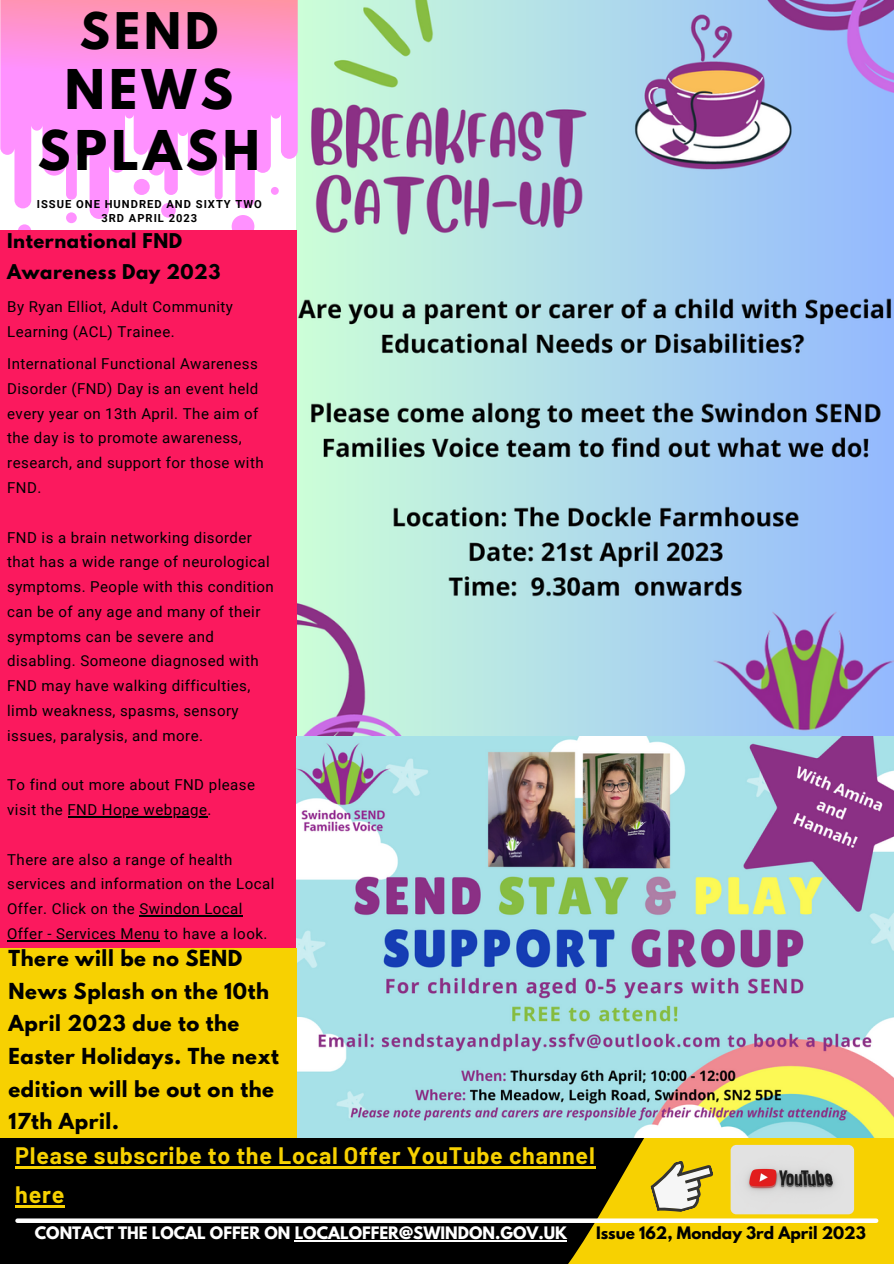
<style>
.page{position:relative;width:894px;height:1264px;background:#fff}
.page>*{position:absolute;margin:0;border:0;box-sizing:border-box;transform-origin:0 0}
.t1{font:700 48.45px/61.3px "League Spartan";letter-spacing:.09em;color:#000;text-align:center}
.t2{font:700 44.7px "League Spartan";color:#000}
.t3{font:700 23.25px/39.5px "Barlow";letter-spacing:.03em;color:#f7d101}
.t4{font:700 19.5px/32.7px "League Spartan";letter-spacing:.03em;color:#000}
.t5{font:700 18px/30.5px "League Spartan";letter-spacing:.03em;color:#000}
.t6{font:700 15.3px "League Spartan";color:#fff}
.t7{font:700 15.3px "League Spartan";color:#000}
.t8{font:15px/24.8px "Roboto";letter-spacing:.03em;color:#000}
.t9{font:700 11.1px/14.1px "Roboto";letter-spacing:.09em;color:#000;text-align:center}
</style>
<div class="page">
<div style="left:0;top:1138px;width:762px;height:125px;background:#000"></div>
<svg style="left:342px;top:1137px;width:551px;height:126px"></svg>
<svg style="left:17px;top:1218px;width:858px;height:4px;background:#eae9e1"></svg>
<svg style="left:645px;top:1153px;width:75px;height:65px;background:#dcc64a"></svg>
<img style="left:730px;top:1144px;width:123px;height:70px;border-radius:6px">
<img style="left:297px;top:0;width:596px;height:736px">
<svg style="left:0;top:0;width:297px;height:254px"></svg>
<div style="left:0;top:230px;width:296px;height:720px;background:#fb195e"></div>
<img style="left:296px;top:736px;width:597px;height:401px">
<div style="left:0;top:948px;width:296px;height:189px;background:#f7d101"></div>
<hr style="left:15px;top:1166px;width:580px;height:2px;background:#f7d101">
<hr style="left:15px;top:1205px;width:50px;height:2px;background:#f7d101">
<hr style="left:294px;top:1240px;width:273px;height:1px;background:#fff">
<hr style="left:67px;top:816px;width:140px;height:1px;background:#000">
<hr style="left:139px;top:915px;width:104px;height:1px;background:#000">
<hr style="left:7px;top:940px;width:153px;height:1px;background:#000">
<h2 class="t2" style="left:80px;top:9px;width:140px">SEND</h2>
<h1 class="t1" style="left:38px;top:65px;width:223px">NEWS<br>SPLASH</h1>
<p class="t9" style="left:37px;top:197px;width:226px">ISSUE ONE HUNDRED AND SIXTY TWO<br>3RD APRIL 2023</p>
<p class="t5" style="left:7px;top:228px;width:214px">International FND<br>Awareness Day 2023</p>
<p class="t8" style="left:7px;top:295px;width:227px">By Ryan Elliot, Adult Community<br>Learning (ACL) Trainee.</p>
<p class="t8" style="left:7px;top:351px;width:258px">International Functional Awareness<br>Disorder (FND) Day is an event held every year on 13th April. The aim of the day is to promote awareness, research, and support for those with<br>FND.</p>
<p class="t8" style="left:7px;top:525px;width:268px">FND is a brain networking disorder that has a wide range of neurological symptoms. People with this condition can be of any age and many of their symptoms can be severe and disabling. Someone diagnosed with FND may have walking difficulties, limb weakness, spasms, sensory issues, paralysis, and more.</p>
<p class="t8" style="left:7px;top:772px;width:249px">To find out more about FND please visit the FND Hope webpage.</p>
<p class="t8" style="left:7px;top:847px;width:268px">There are also a range of health services and information on the Local Offer. Click on the Swindon Local Offer - Services Menu to have a look.</p>
<h3 class="t4" style="left:9px;top:944px;width:271px">There will be no SEND<br>News Splash on the 10th<br>April 2023 due to the<br>Easter Holidays. The next edition will be out on the<br>17th April.</h3>
<h3 class="t3" style="left:15px;top:1134px;width:581px">Please subscribe to the Local Offer YouTube channel here</h3>
<p class="t6" style="left:35px;top:1225px;width:533px">CONTACT THE LOCAL OFFER ON LOCALOFFER@SWINDON.GOV.UK</p>
<p class="t7" style="left:596px;top:1225px;width:271px">Issue 162, Monday 3rd April 2023</p>
</div>
